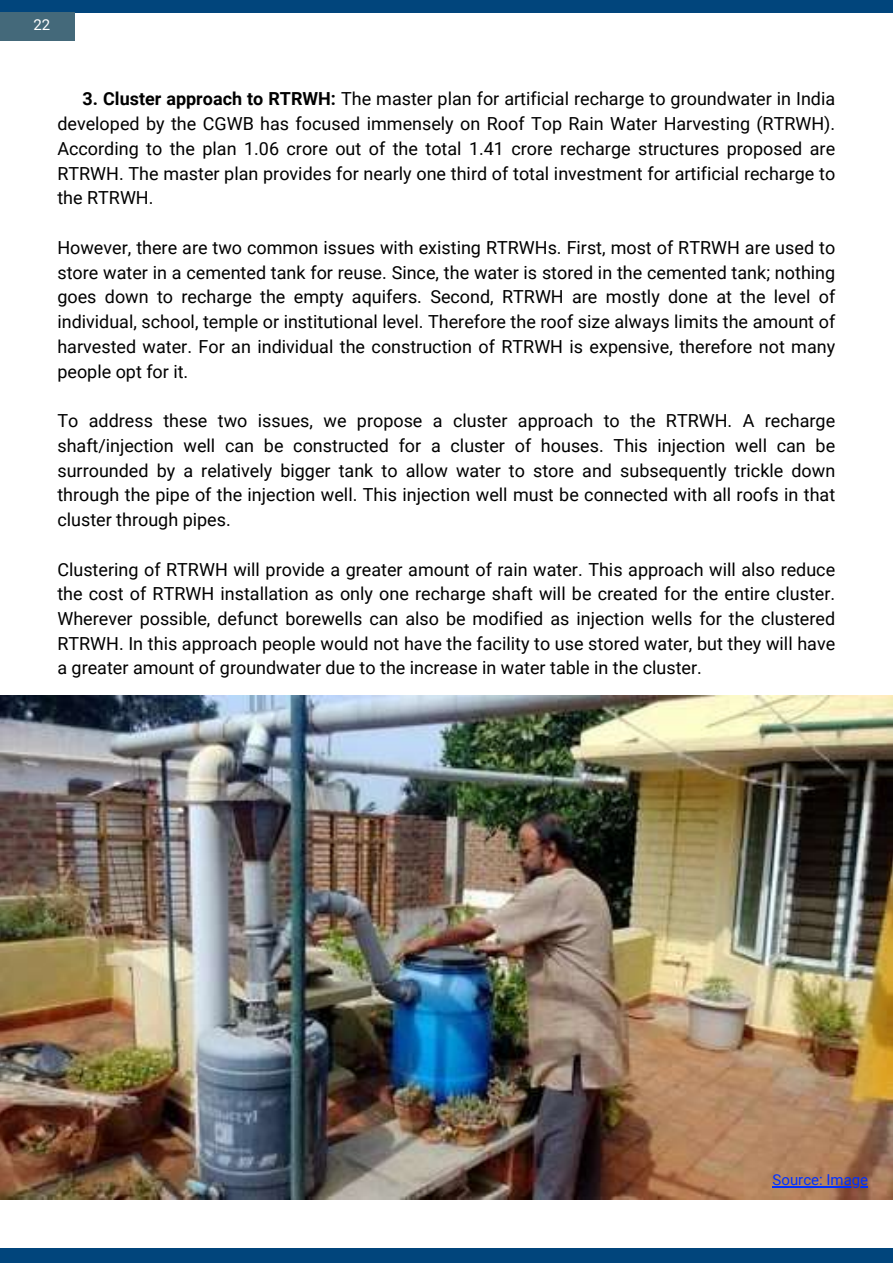
<style>
.page{position:relative;width:893px;height:1264px;background:#fff}
.page>*{position:absolute;margin:0;border:0;box-sizing:border-box;transform-origin:0 0}
.t1{font:18px/24.8px "Roboto";color:#000;text-align:justify}
.t2{font:15px "Roboto";color:#0030ff}
.t3{font:15px "Roboto";color:#fff}
.s1{font-weight:700}
</style>
<div class="page">
<div style="left:0;top:1248px;width:892px;height:14px;background:#01457c"></div>
<div style="left:0;top:0;width:892px;height:12px;background:#01457c"></div>
<img style="left:0;top:696px;width:892px;height:503px">
<div style="left:0;top:12px;width:74px;height:28px;background:#44697a"></div>
<hr style="left:772px;top:1186px;width:96px;height:1px;background:#0030ff">
<p class="t3" style="left:33px;top:16px;width:18px">22</p>
<p class="t1" style="left:57px;top:87px;width:779px;text-indent:25px"><span class="s1">3. Cluster approach to RTRWH:</span> The master plan for artificial recharge to groundwater in India developed by the CGWB has focused immensely on Roof Top Rain Water Harvesting (RTRWH).<br>According to the plan 1.06 crore out of the total 1.41 crore recharge structures proposed are RTRWH. The master plan provides for nearly one third of total investment for artificial recharge to the RTRWH.</p>
<p class="t1" style="left:57px;top:235px;width:779px">However, there are two common issues with existing RTRWHs. First, most of RTRWH are used to store water in a cemented tank for reuse. Since, the water is stored in the cemented tank; nothing goes down to recharge the empty aquifers. Second, RTRWH are mostly done at the level of individual, school, temple or institutional level. Therefore the roof size always limits the amount of harvested water. For an individual the construction of RTRWH is expensive, therefore not many people opt for it.</p>
<p class="t1" style="left:57px;top:408px;width:779px">To address these two issues, we propose a cluster approach to the RTRWH. A recharge shaft/injection well can be constructed for a cluster of houses. This injection well can be surrounded by a relatively bigger tank to allow water to store and subsequently trickle down through the pipe of the injection well. This injection well must be connected with all roofs in that cluster through pipes.</p>
<p class="t1" style="left:57px;top:557px;width:779px">Clustering of RTRWH will provide a greater amount of rain water. This approach will also reduce the cost of RTRWH installation as only one recharge shaft will be created for the entire cluster.<br>Wherever possible, defunct borewells can also be modified as injection wells for the clustered RTRWH. In this approach people would not have the facility to use stored water, but they will have a greater amount of groundwater due to the increase in water table in the cluster.</p>
<p class="t2" style="left:772px;top:1171px;width:97px">Source: Image</p>
</div>
